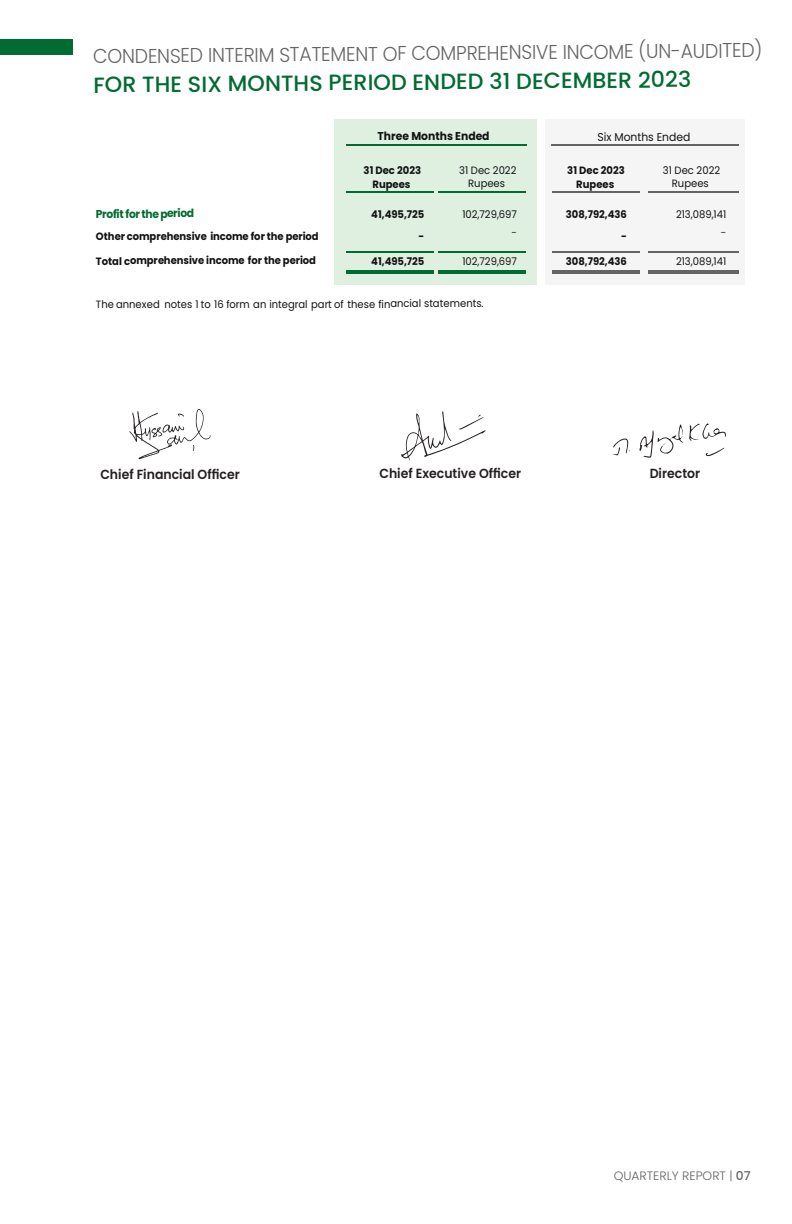
<style>
.page{position:relative;width:792px;height:1224px;background:#fff}
.page>*{position:absolute;margin:0;border:0;box-sizing:border-box;transform-origin:0 0}
.t1{font:500 22px "Poppins";color:#006c31}
.t2{font:300 20px "Poppins";color:#656365;scale:.95 1}
.t3{font:600 13.2px "Poppins";color:#241f1f;scale:.95 1}
.t4{font:300 12.2px "Poppins";color:#656365}
.t5{font:700 11.4px "Poppins";letter-spacing:-.04em;color:#006c31;scale:.95 1}
.t6{font:700 11.4px "Poppins";color:#121314;scale:.95 1}
.t7{font:11.4px "Poppins";color:#121314;scale:.95 1}
.t8{font:700 10.6px "Poppins";color:#121314;scale:.95 1}
.t9{font:10.6px "Poppins";color:#121314;scale:.95 1}
.t10{font:10px "Poppins";color:#241f1f}
.s1{font-weight:500}
</style>
<div class="page">
<div style="left:0;top:39px;width:72px;height:16px;background:#006c31"></div>
<div style="left:334px;top:119px;width:203px;height:166px;background:#dff0e0"></div>
<div style="left:545px;top:119px;width:200px;height:166px;background:#f6f5f5"></div>
<svg style="left:401px;top:411px;width:85px;height:50px"></svg>
<svg style="left:129px;top:409px;width:82px;height:50px"></svg>
<hr style="left:346px;top:145px;width:180px;height:1px;background:#006c31">
<hr style="left:552px;top:145px;width:187px;height:1px;background:#656365">
<hr style="left:346px;top:192px;width:87px;height:1px;background:#006c31">
<hr style="left:439px;top:192px;width:87px;height:1px;background:#006c31">
<hr style="left:552px;top:192px;width:87px;height:1px;background:#656365">
<hr style="left:649px;top:192px;width:90px;height:1px;background:#656365">
<hr style="left:346px;top:251px;width:87px;height:2px;background:#006c31">
<hr style="left:439px;top:251px;width:87px;height:2px;background:#006c31">
<hr style="left:552px;top:251px;width:87px;height:2px;background:#656365">
<hr style="left:649px;top:251px;width:90px;height:2px;background:#656365">
<hr style="left:346px;top:270px;width:87px;height:1px;background:#006c31">
<hr style="left:346px;top:273px;width:87px;height:1px;background:#006c31">
<hr style="left:439px;top:270px;width:87px;height:1px;background:#006c31">
<hr style="left:439px;top:273px;width:87px;height:1px;background:#006c31">
<hr style="left:552px;top:270px;width:87px;height:1px;background:#656365">
<hr style="left:552px;top:273px;width:87px;height:1px;background:#656365">
<hr style="left:649px;top:270px;width:90px;height:1px;background:#656365">
<hr style="left:649px;top:273px;width:90px;height:1px;background:#656365">
<svg style="left:613px;top:438px;width:17px;height:17px"></svg>
<svg style="left:639px;top:423px;width:87px;height:35px"></svg>
<h2 class="t2" style="left:93px;top:47px;width:706px;rotate:-1deg">CONDENSED INTERIM STATEMENT OF COMPREHENSIVE INCOME (UN-AUDITED)</h2>
<h1 class="t1" style="left:93px;top:75px;width:599px;rotate:-1deg">FOR THE SIX MONTHS PERIOD ENDED 31 DECEMBER 2023</h1>
<p class="t6" style="left:378px;top:129px;width:119px">Three Months Ended</p>
<p class="t7" style="left:597px;top:130px;width:99px">Six Months Ended</p>
<p class="t8" style="left:364px;top:164px;width:62px">31 Dec 2023</p>
<p class="t9" style="left:459px;top:164px;width:62px">31 Dec 2022</p>
<p class="t8" style="left:373px;top:178px;width:41px">Rupees</p>
<p class="t9" style="left:468px;top:178px;width:40px">Rupees</p>
<p class="t8" style="left:567px;top:164px;width:62px">31 Dec 2023</p>
<p class="t9" style="left:663px;top:164px;width:62px">31 Dec 2022</p>
<p class="t8" style="left:576px;top:178px;width:41px">Rupees</p>
<p class="t9" style="left:672px;top:178px;width:40px">Rupees</p>
<p class="t5" style="left:96px;top:207px;width:105px">Profit for the period</p>
<p class="t8" style="left:96px;top:230px;width:236px">Other comprehensive income for the period</p>
<p class="t8" style="left:419px;top:230px;width:8px">-</p>
<p class="t8" style="left:621px;top:230px;width:8px">-</p>
<p class="t8" style="left:96px;top:255px;width:233px">Total comprehensive income for the period</p>
<p class="t9" style="left:96px;top:298px;width:410px">The annexed notes 1 to 16 form an integral part of these financial statements.</p>
<p class="t8" style="left:371px;top:209px;width:57px">41,495,725</p>
<p class="t9" style="left:462px;top:208px;width:59px">102,729,697</p>
<p class="t8" style="left:566px;top:208px;width:66px">308,792,436</p>
<p class="t9" style="left:676px;top:208px;width:54px">213,089,141</p>
<p class="t10" style="left:512px;top:227px;width:7px">-</p>
<p class="t10" style="left:721px;top:227px;width:7px">-</p>
<p class="t8" style="left:371px;top:255px;width:57px">41,495,725</p>
<p class="t9" style="left:462px;top:255px;width:59px">102,729,697</p>
<p class="t8" style="left:566px;top:255px;width:66px">308,792,436</p>
<p class="t9" style="left:676px;top:255px;width:54px">213,089,141</p>
<p class="t3" style="left:100px;top:467px;width:148px">Chief Financial Officer</p>
<p class="t3" style="left:379px;top:466px;width:151px">Chief Executive Officer</p>
<p class="t3" style="left:650px;top:466px;width:55px">Director</p>
<p class="t4" style="left:614px;top:1168px;width:139px">QUARTERLY REPORT | <span class="s1">07</span></p>
</div>
